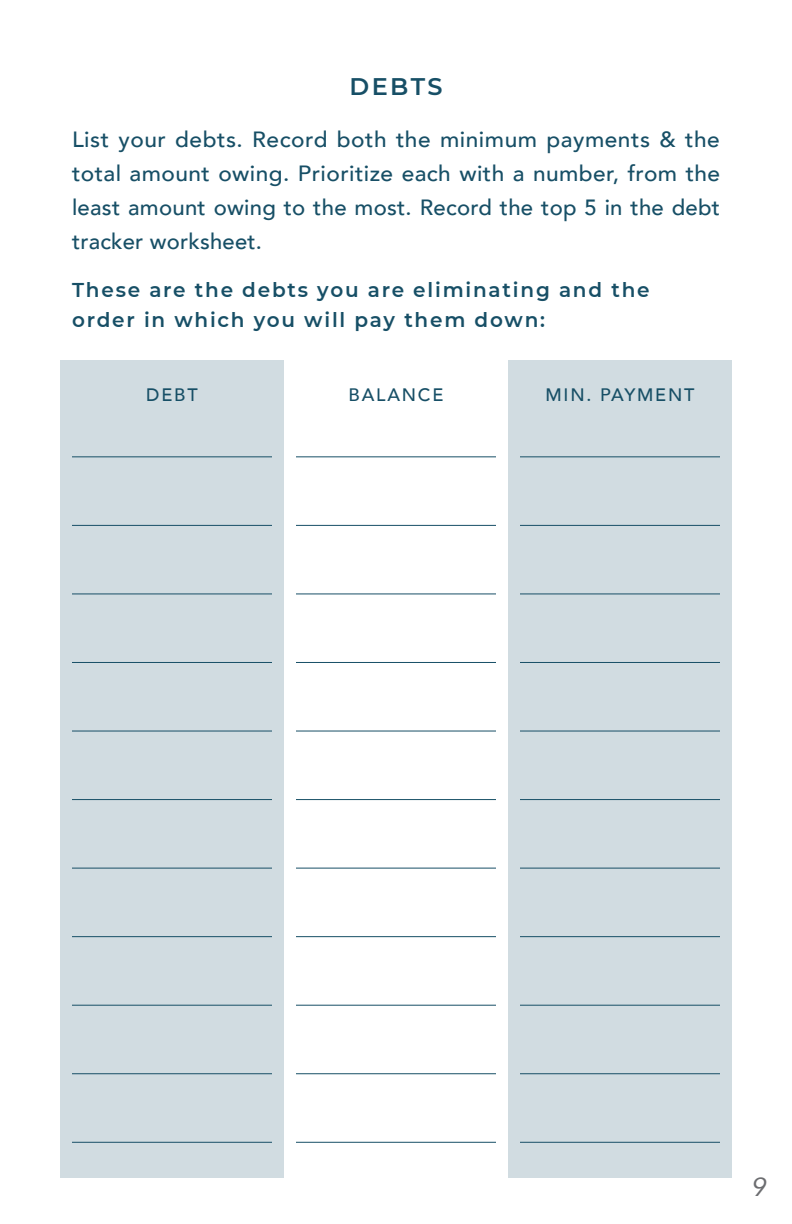
<style>
.page{position:relative;width:792px;height:1224px;background:#fff}
.page>*{position:absolute;margin:0;border:0;box-sizing:border-box;transform-origin:0 0}
.t1{font:italic 26px "Avenir";color:#6c6d70}
.Heading{font:600 24px "Montserrat";letter-spacing:.095em;color:#174f66}
.Body_Copy{font:500 22px/34px "Avenir";letter-spacing:.01em;color:#174f66;text-align:justify}
.Sub_Head{font:600 20px/30px "Montserrat";letter-spacing:.09em;color:#174f66}
.Body_Copy-2{font:500 18px "Avenir";letter-spacing:.1em;color:#174f66}
</style>
<div class="page">
<div style="left:60px;top:360px;width:224px;height:818px;background:#d1dce1"></div>
<div style="left:508px;top:360px;width:224px;height:818px;background:#d1dce1"></div>
<hr style="left:72px;top:525px;width:200px;height:1px;background:#174f66">
<hr style="left:296px;top:525px;width:200px;height:1px;background:#174f66">
<hr style="left:520px;top:525px;width:200px;height:1px;background:#174f66">
<hr style="left:72px;top:868px;width:200px;height:1px;background:#174f66">
<hr style="left:296px;top:868px;width:200px;height:1px;background:#174f66">
<hr style="left:520px;top:868px;width:200px;height:1px;background:#174f66">
<hr style="left:72px;top:594px;width:200px;height:1px;background:#174f66">
<hr style="left:296px;top:594px;width:200px;height:1px;background:#174f66">
<hr style="left:520px;top:594px;width:200px;height:1px;background:#174f66">
<hr style="left:72px;top:457px;width:200px;height:1px;background:#174f66">
<hr style="left:296px;top:457px;width:200px;height:1px;background:#174f66">
<hr style="left:520px;top:457px;width:200px;height:1px;background:#174f66">
<hr style="left:72px;top:936px;width:200px;height:1px;background:#174f66">
<hr style="left:296px;top:936px;width:200px;height:1px;background:#174f66">
<hr style="left:520px;top:936px;width:200px;height:1px;background:#174f66">
<hr style="left:72px;top:662px;width:200px;height:1px;background:#174f66">
<hr style="left:296px;top:662px;width:200px;height:1px;background:#174f66">
<hr style="left:520px;top:662px;width:200px;height:1px;background:#174f66">
<hr style="left:72px;top:1005px;width:200px;height:1px;background:#174f66">
<hr style="left:296px;top:1005px;width:200px;height:1px;background:#174f66">
<hr style="left:520px;top:1005px;width:200px;height:1px;background:#174f66">
<hr style="left:72px;top:731px;width:200px;height:1px;background:#174f66">
<hr style="left:296px;top:731px;width:200px;height:1px;background:#174f66">
<hr style="left:520px;top:731px;width:200px;height:1px;background:#174f66">
<hr style="left:72px;top:1073px;width:200px;height:1px;background:#174f66">
<hr style="left:296px;top:1073px;width:200px;height:1px;background:#174f66">
<hr style="left:520px;top:1073px;width:200px;height:1px;background:#174f66">
<hr style="left:72px;top:799px;width:200px;height:1px;background:#174f66">
<hr style="left:296px;top:799px;width:200px;height:1px;background:#174f66">
<hr style="left:520px;top:799px;width:200px;height:1px;background:#174f66">
<hr style="left:72px;top:1142px;width:200px;height:1px;background:#174f66">
<hr style="left:296px;top:1142px;width:200px;height:1px;background:#174f66">
<hr style="left:520px;top:1142px;width:200px;height:1px;background:#174f66">
<p class="Heading" style="left:350px;top:70px;width:94px">DEBTS</p>
<p class="Body_Copy" style="left:72px;top:121px;width:650px">List your debts. Record both the minimum payments &amp; the total amount owing. Prioritize each with a number, from the least amount owing to the most. Record the top 5 in the debt tracker worksheet.</p>
<p class="Sub_Head" style="left:72px;top:274px;width:579px">These are the debts you are eliminating and the order in which you will pay them down:</p>
<p class="Body_Copy-2" style="left:146px;top:379px;width:53px">DEBT</p>
<p class="Body_Copy-2" style="left:349px;top:379px;width:96px">BALANCE</p>
<p class="Body_Copy-2" style="left:545px;top:379px;width:151px">MIN. PAYMENT</p>
<p class="t1" style="left:751px;top:1171px;width:16px">9</p>
</div>
